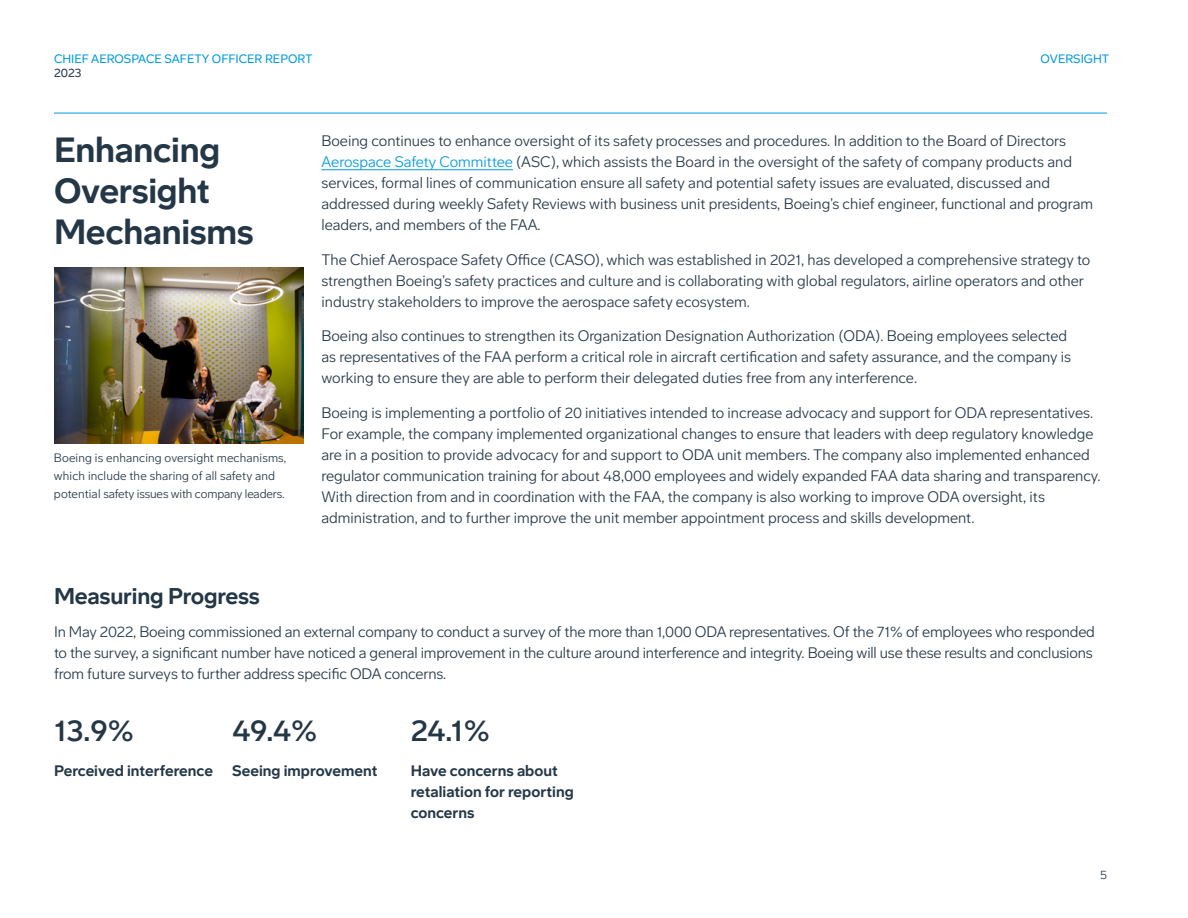
<style>
.page{position:relative;width:1188px;height:918px;background:#fff}
.page>*{position:absolute;margin:0;border:0;box-sizing:border-box;transform-origin:0 0}
.t1{font:700 34.5px/41.4px "Boeing Meso";letter-spacing:-.01em;color:#243746}
.t2{font:500 30px "Boeing Meso";color:#243746}
.t3{font:700 22.5px "Boeing Meso";letter-spacing:-.01em;color:#243746}
.t4{font:300 15px/21px "Boeing Meso";color:#243746}
.t5{font:700 15px/21px "Boeing Meso";color:#243746}
.t6{font:300 12px/18px "Boeing Meso";letter-spacing:.01em;color:#243746}
.t7{font:12px "Boeing Meso";color:#009ade}
.t8{font:12px "Boeing Meso";color:#243746}
.s1{color:#009ade}
</style>
<div class="page">
<hr style="left:54px;top:113px;width:1053px;height:1px;background:#009ade">
<hr style="left:321px;top:169px;width:192px;height:1px;background:#009ade">
<img style="left:54px;top:268px;width:249px;height:175px">
<p class="t7" style="left:54px;top:51px;width:260px">CHIEF AEROSPACE SAFETY OFFICER REPORT</p>
<p class="t8" style="left:54px;top:66px;width:29px">2023</p>
<p class="t7" style="left:1041px;top:52px;width:70px">OVERSIGHT</p>
<h1 class="t1" style="left:54px;top:129px;width:201px">Enhancing<br>Oversight<br>Mechanisms</h1>
<p class="t6" style="left:54px;top:448px;width:234px">Boeing is enhancing oversight mechanisms, which include the sharing of all safety and potential safety issues with company leaders.</p>
<p class="t4" style="left:321px;top:130px;width:773px">Boeing continues to enhance oversight of its safety processes and procedures. In addition to the Board of Directors <span class="s1">Aerospace Safety Committee</span> (ASC), which assists the Board in the oversight of the safety of company products and services, formal lines of communication ensure all safety and potential safety issues are evaluated, discussed and addressed during weekly Safety Reviews with business unit presidents, Boeing’s chief engineer, functional and program leaders, and members of the FAA.</p>
<p class="t4" style="left:321px;top:249px;width:770px">The Chief Aerospace Safety Office (CASO), which was established in 2021, has developed a comprehensive strategy to strengthen Boeing’s safety practices and culture and is collaborating with global regulators, airline operators and other industry stakeholders to improve the aerospace safety ecosystem.</p>
<p class="t4" style="left:321px;top:325px;width:751px">Boeing also continues to strengthen its Organization Designation Authorization (ODA). Boeing employees selected as representatives of the FAA perform a critical role in aircraft certification and safety assurance, and the company is working to ensure they are able to perform their delegated duties free from any interference.</p>
<p class="t4" style="left:321px;top:402px;width:781px">Boeing is implementing a portfolio of 20 initiatives intended to increase advocacy and support for ODA representatives.<br>For example, the company implemented organizational changes to ensure that leaders with deep regulatory knowledge are in a position to provide advocacy for and support to ODA unit members. The company also implemented enhanced regulator communication training for about 48,000 employees and widely expanded FAA data sharing and transparency.<br>With direction from and in coordination with the FAA, the company is also working to improve ODA oversight, its administration, and to further improve the unit member appointment process and skills development.</p>
<h3 class="t3" style="left:54px;top:583px;width:208px">Measuring Progress</h3>
<p class="t4" style="left:54px;top:621px;width:1042px">In May 2022, Boeing commissioned an external company to conduct a survey of the more than 1,000 ODA representatives. Of the 71% of employees who responded to the survey, a significant number have noticed a general improvement in the culture around interference and integrity. Boeing will use these results and conclusions from future surveys to further address specific ODA concerns.</p>
<h2 class="t2" style="left:54px;top:712px;width:82px">13.9%</h2>
<p class="t5" style="left:54px;top:760px;width:160px">Perceived interference</p>
<h2 class="t2" style="left:411px;top:712px;width:81px">24.1%</h2>
<p class="t5" style="left:411px;top:760px;width:165px">Have concerns about retaliation for reporting concerns</p>
<h2 class="t2" style="left:232px;top:712px;width:87px">49.4%</h2>
<p class="t5" style="left:232px;top:760px;width:147px">Seeing improvement</p>
<p class="t6" style="left:1100px;top:866px;width:8px">5</p>
</div>
